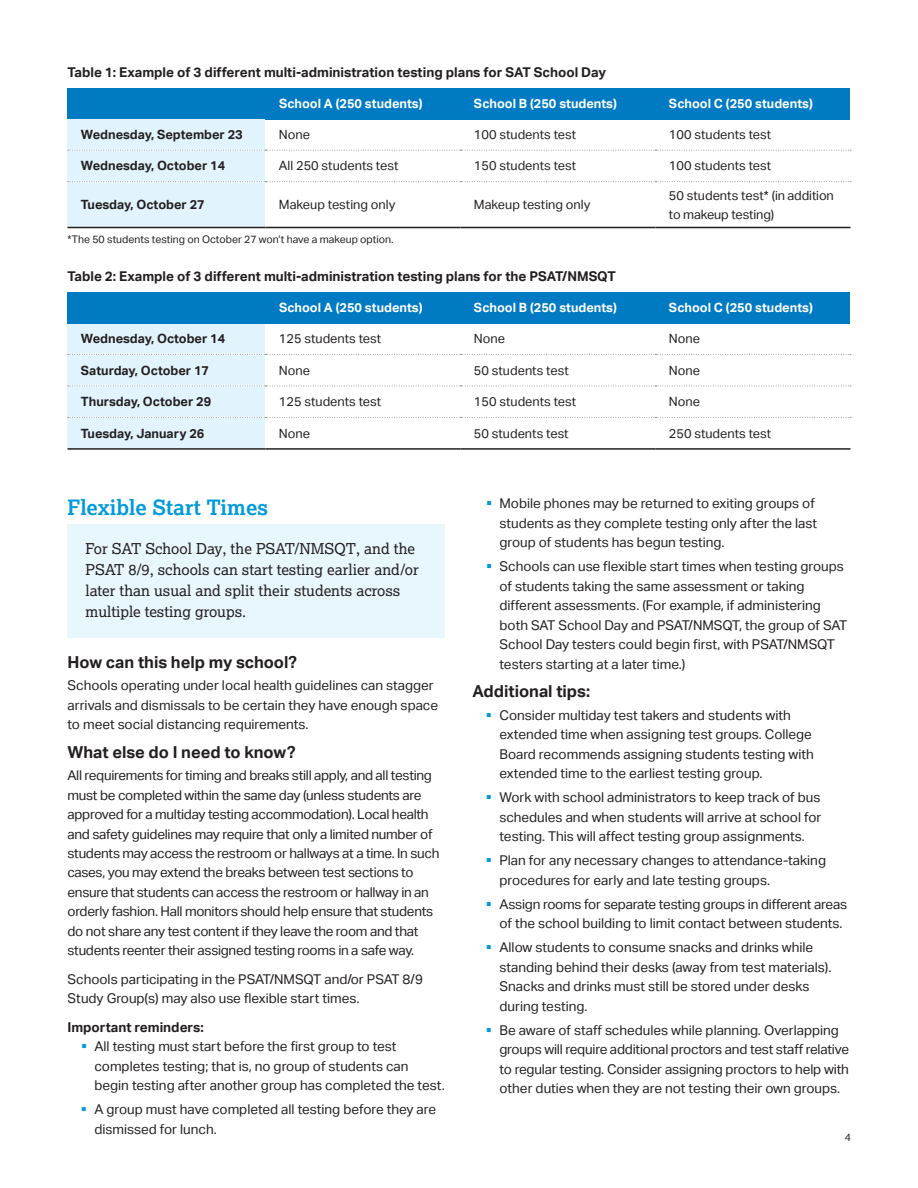
<style>
.page{position:relative;width:918px;height:1188px;background:#fff}
.page>*{position:absolute;margin:0;border:0;box-sizing:border-box;transform-origin:0 0}
.t1{font:700 21px "Lexia";color:#009ada}
.t2{font:700 16.5px "Aktiv Grotesk";color:#231f20}
.t3{font:15px "Lexia";color:#231f20}
.t4{font:13.5px/19.5px "Aktiv Grotesk";color:#231f20}
.t5{font:13.5px/19.5px "Aktiv Grotesk";letter-spacing:-.02em;color:#231f20}
.t6{font:700 13.5px "Aktiv Grotesk";color:#231f20}
.t7{font:12.75px "Aktiv Grotesk";color:#231f20}
.t8{font:700 12.75px "Aktiv Grotesk";color:#231f20}
.t9{font:700 12.75px "Aktiv Grotesk";color:#fff}
.t10{font:10.5px "Aktiv Grotesk";color:#231f20}
.s1{color:#009ada}
</style>
<div class="page">
<div style="left:68px;top:524px;width:378px;height:114px;background:#e8f6fe"></div>
<div style="left:68px;top:88px;width:198px;height:31px;background:#007bc3"></div>
<div style="left:266px;top:88px;width:194px;height:31px;background:#007bc3"></div>
<div style="left:460px;top:88px;width:196px;height:31px;background:#007bc3"></div>
<div style="left:656px;top:88px;width:194px;height:31px;background:#007bc3"></div>
<div style="left:68px;top:119px;width:198px;height:31px;background:#e1f4fd"></div>
<div style="left:68px;top:150px;width:198px;height:32px;background:#e1f4fd"></div>
<div style="left:68px;top:182px;width:198px;height:46px;background:#e1f4fd"></div>
<svg style="left:68px;top:150px;width:783px;height:1px"></svg>
<svg style="left:68px;top:181px;width:783px;height:1px"></svg>
<hr style="left:68px;top:227px;width:198px;height:1px;background:#231f20">
<hr style="left:266px;top:227px;width:194px;height:1px;background:#231f20">
<hr style="left:460px;top:227px;width:196px;height:1px;background:#231f20">
<hr style="left:656px;top:227px;width:194px;height:1px;background:#231f20">
<div style="left:68px;top:292px;width:198px;height:32px;background:#007bc3"></div>
<div style="left:266px;top:292px;width:194px;height:32px;background:#007bc3"></div>
<div style="left:460px;top:292px;width:196px;height:32px;background:#007bc3"></div>
<div style="left:656px;top:292px;width:194px;height:32px;background:#007bc3"></div>
<div style="left:68px;top:324px;width:198px;height:30px;background:#e1f4fd"></div>
<div style="left:68px;top:354px;width:198px;height:32px;background:#e1f4fd"></div>
<div style="left:68px;top:386px;width:198px;height:31px;background:#e1f4fd"></div>
<div style="left:68px;top:417px;width:198px;height:32px;background:#e1f4fd"></div>
<svg style="left:68px;top:354px;width:783px;height:1px"></svg>
<svg style="left:68px;top:386px;width:783px;height:1px"></svg>
<svg style="left:68px;top:417px;width:783px;height:1px"></svg>
<hr style="left:68px;top:448px;width:198px;height:2px;background:#231f20">
<hr style="left:266px;top:448px;width:194px;height:2px;background:#231f20">
<hr style="left:460px;top:448px;width:196px;height:2px;background:#231f20">
<hr style="left:656px;top:448px;width:194px;height:2px;background:#231f20">
<p class="t6" style="left:68px;top:65px;width:540px">Table 1: Example of 3 different multi-administration testing plans for SAT School Day</p>
<p class="t9" style="left:279px;top:96px;width:145px">School A (250 students)</p>
<p class="t9" style="left:474px;top:96px;width:144px">School B (250 students)</p>
<p class="t9" style="left:669px;top:96px;width:145px">School C (250 students)</p>
<p class="t8" style="left:81px;top:127px;width:163px">Wednesday, September 23</p>
<p class="t8" style="left:81px;top:159px;width:146px">Wednesday, October 14</p>
<p class="t8" style="left:81px;top:197px;width:125px">Tuesday, October 27</p>
<p class="t7" style="left:279px;top:127px;width:33px">None</p>
<p class="t7" style="left:474px;top:127px;width:104px">100 students test</p>
<p class="t7" style="left:669px;top:127px;width:104px">100 students test</p>
<p class="t7" style="left:279px;top:159px;width:121px">All 250 students test</p>
<p class="t7" style="left:474px;top:159px;width:104px">150 students test</p>
<p class="t7" style="left:669px;top:159px;width:104px">100 students test</p>
<p class="t7" style="left:669px;top:188px;width:166px">50 students test* (in addition</p>
<p class="t7" style="left:279px;top:197px;width:118px">Makeup testing only</p>
<p class="t7" style="left:474px;top:197px;width:118px">Makeup testing only</p>
<p class="t7" style="left:669px;top:207px;width:107px">to makeup testing)</p>
<p class="t10" style="left:68px;top:233px;width:328px">*The 50 students testing on October 27 won’t have a makeup option.</p>
<p class="t6" style="left:68px;top:269px;width:550px">Table 2: Example of 3 different multi-administration testing plans for the PSAT/NMSQT</p>
<p class="t9" style="left:279px;top:301px;width:145px">School A (250 students)</p>
<p class="t9" style="left:474px;top:301px;width:144px">School B (250 students)</p>
<p class="t9" style="left:669px;top:301px;width:145px">School C (250 students)</p>
<p class="t8" style="left:81px;top:331px;width:146px">Wednesday, October 14</p>
<p class="t8" style="left:81px;top:363px;width:130px">Saturday, October 17</p>
<p class="t8" style="left:81px;top:394px;width:132px">Thursday, October 29</p>
<p class="t8" style="left:81px;top:426px;width:125px">Tuesday, January 26</p>
<p class="t7" style="left:279px;top:331px;width:104px">125 students test</p>
<p class="t7" style="left:279px;top:363px;width:33px">None</p>
<p class="t7" style="left:279px;top:394px;width:104px">125 students test</p>
<p class="t7" style="left:279px;top:426px;width:33px">None</p>
<p class="t7" style="left:474px;top:331px;width:33px">None</p>
<p class="t7" style="left:669px;top:331px;width:33px">None</p>
<p class="t7" style="left:474px;top:363px;width:96px">50 students test</p>
<p class="t7" style="left:669px;top:363px;width:33px">None</p>
<p class="t7" style="left:474px;top:394px;width:104px">150 students test</p>
<p class="t7" style="left:669px;top:394px;width:33px">None</p>
<p class="t7" style="left:474px;top:426px;width:96px">50 students test</p>
<p class="t7" style="left:669px;top:426px;width:104px">250 students test</p>
<h2 class="t1" style="left:68px;top:494px;width:202px">Flexible Start Times</h2>
<p class="t3" style="left:86px;top:539px;width:331px">For SAT School Day, the PSAT/NMSQT, and the</p>
<p class="t3" style="left:86px;top:560px;width:335px">PSAT 8/9, schools can start testing earlier and/or</p>
<p class="t3" style="left:86px;top:581px;width:316px">later than usual and split their students across</p>
<p class="t3" style="left:86px;top:602px;width:162px">multiple testing groups.</p>
<h3 class="t2" style="left:68px;top:652px;width:231px">How can this help my school?</h3>
<p class="t4" style="left:68px;top:676px;width:372px">Schools operating under local health guidelines can stagger arrivals and dismissals to be certain they have enough space to meet social distancing requirements.</p>
<h3 class="t2" style="left:68px;top:742px;width:230px">What else do I need to know?</h3>
<p class="t5" style="left:68px;top:766px;width:374px">All requirements for timing and breaks still apply, and all testing must be completed within the same day (unless students are approved for a multiday testing accommodation). Local health and safety guidelines may require that only a limited number of students may access the restroom or hallways at a time. In such cases, you may extend the breaks between test sections to ensure that students can access the restroom or hallway in an orderly fashion. Hall monitors should help ensure that students do not share any test content if they leave the room and that students reenter their assigned testing rooms in a safe way.</p>
<p class="t4" style="left:68px;top:970px;width:357px">Schools participating in the PSAT/NMSQT and/or PSAT 8/9<br>Study Group(s) may also use flexible start times.</p>
<h4 class="t6" style="left:68px;top:1019px;width:138px">Important reminders:</h4>
<p class="t4" style="left:94px;top:1037px;width:352px;text-indent:-14px"><span class="s1">▪</span> All testing must start before the first group to test completes testing; that is, no group of students can begin testing after another group has completed the test.</p>
<p class="t4" style="left:94px;top:1100px;width:343px;text-indent:-14px"><span class="s1">▪</span> A group must have completed all testing before they are dismissed for lunch.</p>
<p class="t4" style="left:500px;top:494px;width:319px;text-indent:-14px"><span class="s1">▪</span> Mobile phones may be returned to exiting groups of students as they complete testing only after the last group of students has begun testing.</p>
<p class="t4" style="left:500px;top:557px;width:349px;text-indent:-14px"><span class="s1">▪</span> Schools can use flexible start times when testing groups of students taking the same assessment or taking different assessments. (For example, if administering both SAT School Day and PSAT/NMSQT, the group of SAT School Day testers could begin first, with PSAT/NMSQT testers starting at a later time.)</p>
<h3 class="t2" style="left:472px;top:682px;width:119px">Additional tips:</h3>
<p class="t4" style="left:499px;top:705px;width:316px;text-indent:-14px"><span class="s1">▪</span> Consider multiday test takers and students with extended time when assigning test groups. College Board recommends assigning students testing with extended time to the earliest testing group.</p>
<p class="t4" style="left:499px;top:788px;width:323px;text-align:justify;text-indent:-14px"><span class="s1">▪</span> Work with school administrators to keep track of bus schedules and when students will arrive at school for testing. This will affect testing group assignments.</p>
<p class="t4" style="left:499px;top:851px;width:328px;text-indent:-14px"><span class="s1">▪</span> Plan for any necessary changes to attendance-taking procedures for early and late testing groups.</p>
<p class="t4" style="left:499px;top:894px;width:349px;text-indent:-14px"><span class="s1">▪</span> Assign rooms for separate testing groups in different areas of the school building to limit contact between students.</p>
<p class="t4" style="left:499px;top:938px;width:333px;text-indent:-14px"><span class="s1">▪</span> Allow students to consume snacks and drinks while standing behind their desks (away from test materials).<br>Snacks and drinks must still be stored under desks during testing.</p>
<p class="t4" style="left:499px;top:1020px;width:351px;text-indent:-14px"><span class="s1">▪</span> Be aware of staff schedules while planning. Overlapping groups will require additional proctors and test staff relative to regular testing. Consider assigning proctors to help with other duties when they are not testing their own groups.</p>
<p class="t10" style="left:845px;top:1131px;width:8px">4</p>
</div>
